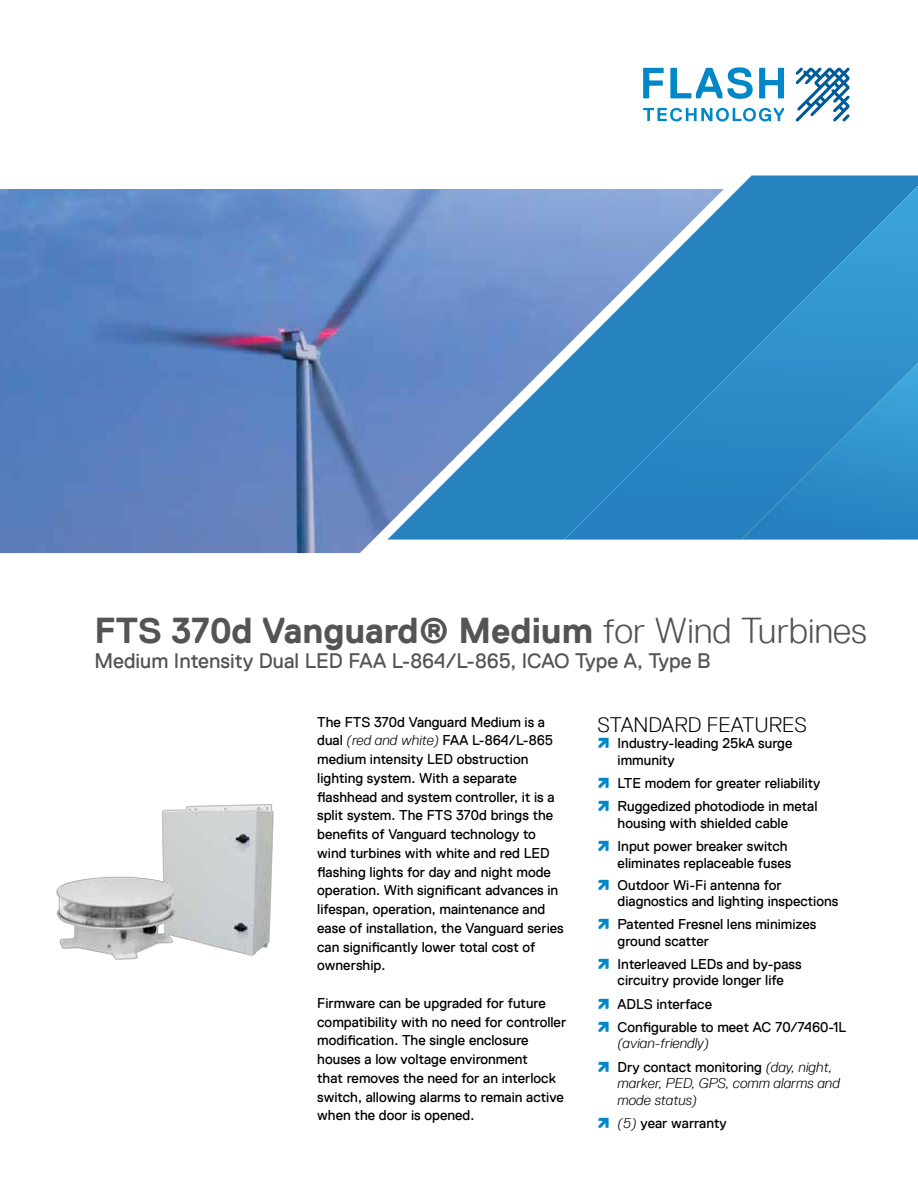
<style>
.page{position:relative;width:918px;height:1188px;background:#fff}
.page>*{position:absolute;margin:0;border:0;box-sizing:border-box;transform-origin:0 0}
.t1{font:700 36px "Replica Pro TT";color:#545553}
.t2{font:21px "Replica Pro TT";color:#545553}
.t3{font:300 21px "Replica Pro TT";color:#000001}
.t4{font:14.25px/18.8px "Replica Pro TT";color:#000001}
.t5{font:italic 300 14.25px/23.2px "Replica Pro TT";color:#000001}
.s1{font-weight:300}
.s2{font-weight:300;font-style:italic}
.s3{font-family:"SPX";color:#0087c7}
.s4{font-family:"SPX";font-weight:400;font-style:normal;color:#0087c7}
.s5{font-weight:400;font-style:normal}
</style>
<div class="page">
<div style="left:741px;top:176px;width:177px;height:10px;background:#2782c0"></div>
<svg style="left:724px;top:186px;width:194px;height:354px"></svg>
<img style="left:56px;top:804px;width:218px;height:156px">
<img style="left:0;top:189px;width:724px;height:364px">
<svg style="left:796px;top:68px;width:53px;height:53px"></svg>
<svg style="left:643px;top:68px;width:21px;height:30px"></svg>
<svg style="left:670px;top:67px;width:83px;height:32px"></svg>
<svg style="left:759px;top:68px;width:25px;height:30px"></svg>
<svg style="left:643px;top:108px;width:141px;height:14px"></svg>
<h1 class="t1" style="left:94px;top:611px;width:774px">FTS 370d Vanguard® Medium <span class="s1">for Wind Turbines</span></h1>
<h2 class="t2" style="left:94px;top:649px;width:618px">Medium Intensity Dual LED FAA L-864/L-865, ICAO Type A, Type B</h2>
<p class="t4" style="left:317px;top:712px;width:248px">The FTS 370d Vanguard Medium is a dual <span class="s2">(red and white)</span> FAA L-864/L-865 medium intensity LED obstruction lighting system. With a separate flashhead and system controller, it is a split system. The FTS 370d brings the benefits of Vanguard technology to wind turbines with white and red LED flashing lights for day and night mode operation. With significant advances in lifespan, operation, maintenance and ease of installation, the Vanguard series can significantly lower total cost of ownership.</p>
<p class="t4" style="left:317px;top:994px;width:251px">Firmware can be upgraded for future compatibility with no need for controller modification. The single enclosure houses a low voltage environment<br>that removes the need for an interlock switch, allowing alarms to remain active when the door is opened.</p>
<h2 class="t3" style="left:597px;top:713px;width:211px">STANDARD FEATURES</h2>
<p class="t4" style="left:618px;top:735px;width:176px;line-height:16.5px;text-indent:-20px"><span class="s3">ì</span> Industry-leading 25kA surge immunity</p>
<p class="t4" style="left:597px;top:772px;width:225px;line-height:23.2px"><span class="s3">ì</span> LTE modem for greater reliability <span class="s3">ì</span> Ruggedized photodiode in metal</p>
<p class="t4" style="left:597px;top:811px;width:192px;line-height:23.2px;text-align:right">housing with shielded cable<br><span class="s3">ì</span> Input power breaker switch</p>
<p class="t4" style="left:597px;top:851px;width:195px;line-height:22.5px;text-indent:20px">eliminates replaceable fuses <span class="s3">ì</span> Outdoor Wi-Fi antenna for</p>
<p class="t4" style="left:597px;top:889px;width:242px;line-height:23.2px;text-indent:20px">diagnostics and lighting inspections <span class="s3">ì</span> Patented Fresnel lens minimizes</p>
<p class="t4" style="left:597px;top:929px;width:206px;line-height:23.2px;text-indent:20px">ground scatter<br><span class="s3">ì</span> Interleaved LEDs and by-pass</p>
<p class="t4" style="left:597px;top:969px;width:250px;line-height:23.2px;text-indent:20px">circuitry provide longer life<br><span class="s3">ì</span> ADLS interface<br><span class="s3">ì</span> Configurable to meet AC 70/7460-1L</p>
<p class="t5" style="left:597px;top:1032px;width:236px;text-indent:20px">(avian-friendly)<br><span class="s4">ì</span> <span class="s5">Dry contact monitoring</span> (day, night,</p>
<p class="t5" style="left:618px;top:1075px;width:224px;line-height:16.5px">marker, PED, GPS, comm alarms and mode status)</p>
<p class="t4" style="left:597px;top:1114px;width:131px"><span class="s3">ì</span> <span class="s2">(5)</span> year warranty</p>
</div>
